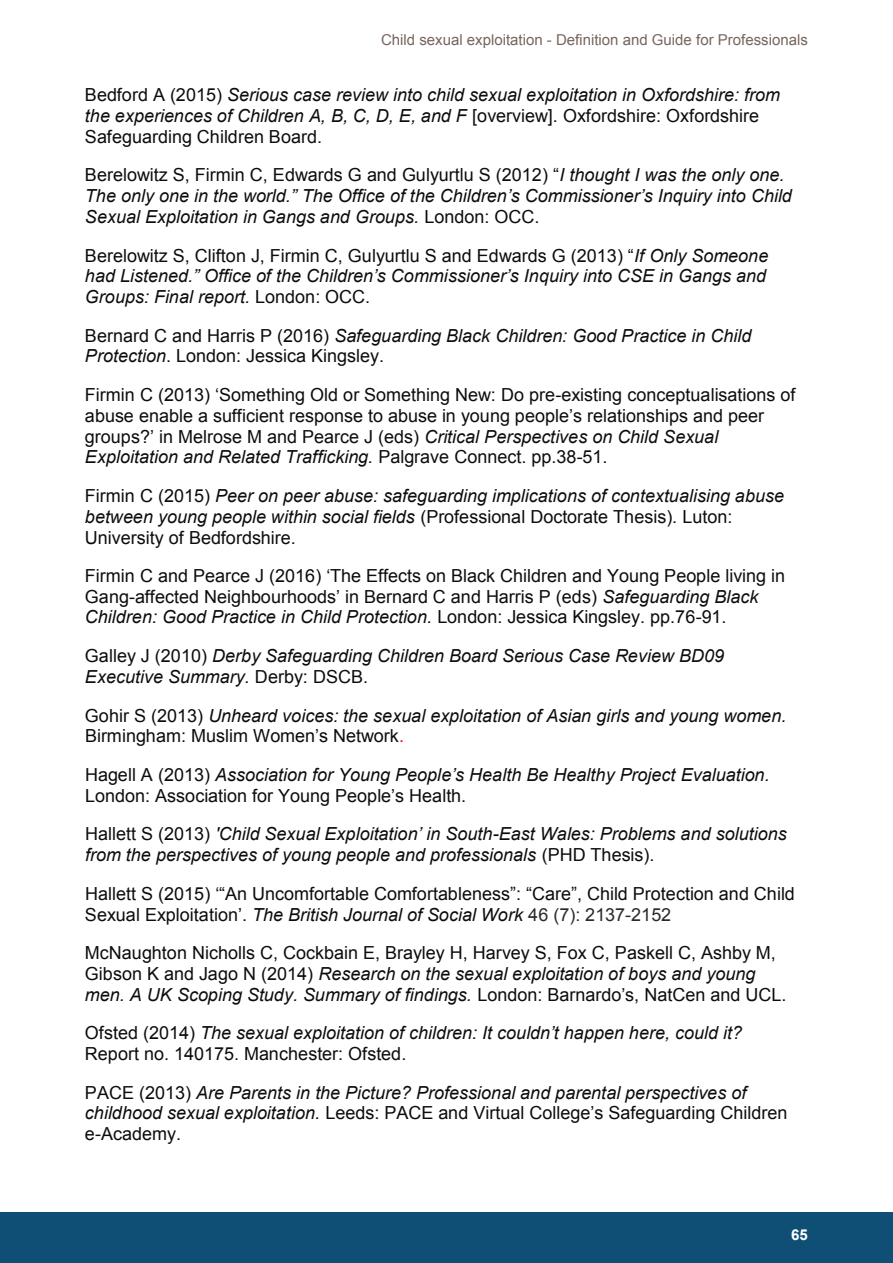
<style>
.page{position:relative;width:893px;height:1263px;background:#fff}
.page>*{position:absolute;margin:0;border:0;box-sizing:border-box;transform-origin:0 0}
.t1{font:italic 18px/20.9px "Arial";color:#0d0d0d}
.t2{font:18px/20.7px "Arial";color:#0d0d0d}
.t3{font:italic 18px/20.7px "Arial";color:#0d0d0d}
.t4{font:18px/20.7px "Arial";color:#0d0d0d}
.t5{font:15px "Arial";color:#77655d}
.t6{font:700 15px "Arial";color:#fff}
.s1{font-style:normal}
.s2{font-style:inherit}
.s3{font-style:italic}
.s4{font-style:normal;color:#f00}
.s5{color:#2a2a2a}
</style>
<div class="page">
<div style="left:0;top:1212px;width:893px;height:51px;background:#104f75"></div>
<p class="t5" style="left:381px;top:30px;width:428px">Child sexual exploitation - Definition and Guide for Professionals</p>
<p class="t1" style="left:85px;top:85px;width:697px"><span class="s1">Bedford A (2015)</span> Serious case review into child sexual exploitation in Oxfordshire: from the experiences of Children A, B, C, D, E, and F <span class="s1">[overview]. Oxfordshire: Oxfordshire<br>Safeguarding Children Board.</span></p>
<p class="t3" style="left:85px;top:165px;width:708px"><span class="s1">Berelowitz S, Firmin C, Edwards G and Gulyurtlu S (2012) “</span><span class="s2">I thought I was the only one.<br></span>The only one in the world.” The Office of the Children’s Commissioner’s Inquiry into Child<br><span class="s2">Sexual Exploitation in Gangs and Groups.</span> <span class="s1">London: OCC.</span></p>
<p class="t3" style="left:85px;top:245px;width:685px"><span class="s1">Berelowitz S, Clifton J, Firmin C, Gulyurtlu S and Edwards G (2013) “</span><span class="s2">If Only Someone had</span> Listened.” Office of the Children’s Commissioner’s Inquiry into CSE in Gangs and<br><span class="s2">Groups: Final report.</span> <span class="s1">London: OCC.</span></p>
<p class="t1" style="left:85px;top:325px;width:668px"><span class="s1">Bernard C and Harris P (2016)</span> Safeguarding Black Children: Good Practice in Child<br>Protection<span class="s1">. London: Jessica Kingsley.</span></p>
<p class="t2" style="left:85px;top:385px;width:712px"><span class="s2">Firmin C (2013)</span> ‘Something Old or Something New: Do pre<span class="s2">-existing conceptualisations of </span>abuse enable a sufficient response to abuse in young people’s relationships and peer groups?’ in Melrose M and Pearce J (eds) <span class="s3">Critical Perspectives on Child Sexual Exploitation and Related Trafficking.</span> <span class="s2">Palgrave Connect. pp.38-51.</span></p>
<p class="t1" style="left:85px;top:485px;width:700px"><span class="s1">Firmin C (2015)</span> Peer on peer abuse: safeguarding implications of contextualising abuse between young people within social fields <span class="s1">(Professional Doctorate Thesis). Luton:<br>University of Bedfordshire.</span></p>
<p class="t2" style="left:85px;top:566px;width:702px"><span class="s2">Firmin C and P</span>earce J (2016) ‘The Effects on Black Children and Young People living in<br><span class="s2">Gang-</span>affected Neighbourhoods’ in Bernard C and Harris P (eds) <span class="s3">Safeguarding Black<br>Children: Good Practice in Child Protection.</span> <span class="s2">London: Jessica Kingsley. pp.76-91.</span></p>
<p class="t1" style="left:85px;top:646px;width:641px"><span class="s1">Galley J (2010)</span> Derby Safeguarding Children Board Serious Case Review BD09<br>Executive Summary. <span class="s1">Derby: DSCB.</span></p>
<p class="t1" style="left:85px;top:705px;width:703px"><span class="s1">Gohir S (2013)</span> Unheard voices: the sexual exploitation of Asian girls and young women.<br><span class="s1">Birmingham: Muslim Women’s Network</span><span class="s4">.</span></p>
<p class="t1" style="left:85px;top:764px;width:686px"><span class="s1">Hagell A (2013)</span> Association for Young Peopl<span class="s2">e’s Health</span> Be Healthy Project Evaluation.<br><span class="s1">London:</span> <span class="s1">Association for Young People’s Health.</span></p>
<p class="t1" style="left:85px;top:824px;width:703px"><span class="s1">Hallett S (2013)</span> <span class="s2">'Child Sexual Exploitation’ in South</span>-East Wales: Problems and solutions from the perspectives of young people and professionals <span class="s1">(PHD Thesis).</span></p>
<p class="t2" style="left:85px;top:883px;width:711px"><span class="s2">Hallet</span>t S (2015) ‘“An Uncomfortable Comfortableness”: “Care”, Child Protection and Child<br>Sexual Exploitation’. <span class="s3">The British Journal of Social Work</span> <span class="s5">46 (7): 2137-2152</span></p>
<p class="t4" style="left:85px;top:943px;width:703px">McNaughton Nicholls C, Cockbain E, Brayley H, Harvey S, Fox C, Paskell C, Ashby M,<br>Gibson K and Jago N (2014) <span class="s3">Research on the sexual exploitation of boys and young men. A UK Scoping Study. Summary of findings.</span> <span class="s2">London: Barnardo’s, NatCen and UCL.</span></p>
<p class="t3" style="left:85px;top:1023px;width:659px"><span class="s1">Ofsted (2014)</span> The sexual exploitation of children: It couldn’t happen here, could it?<br><span class="s1">Report no. 140175. Manchester: Ofsted.</span></p>
<p class="t1" style="left:85px;top:1082px;width:704px"><span class="s1">PACE (2013)</span> Are Parents in the Picture? Professional and parental perspectives of childhood sexual exploitation. <span class="s1">Leeds: PACE</span> <span class="s1">and Virtual College’s Safeguarding Children </span><span class="s1">e-Academy.</span></p>
<p class="t6" style="left:791px;top:1224px;width:18px">65</p>
</div>
